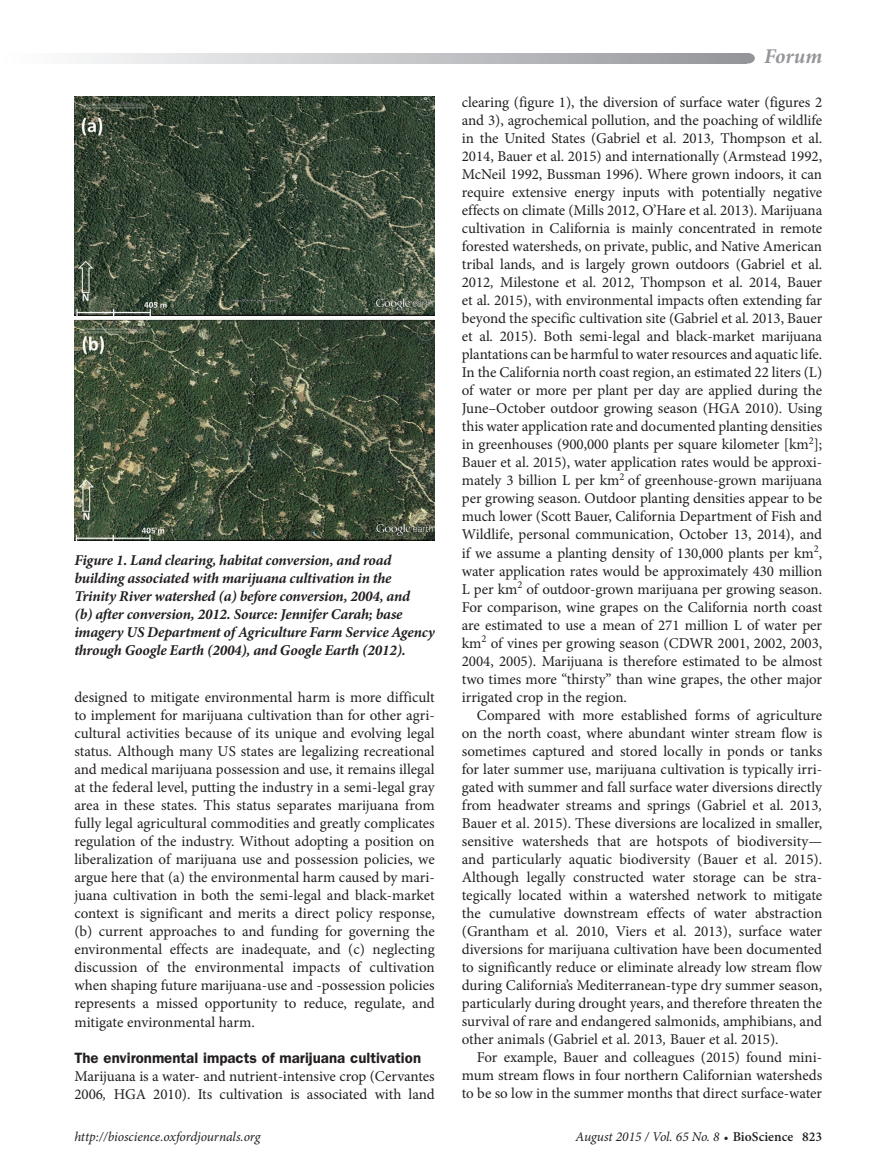
<style>
.page{position:relative;width:894px;height:1174px;background:#fff}
.page>*{position:absolute;margin:0;border:0;box-sizing:border-box;transform-origin:0 0}
.RH{font:italic 700 21px "Minion Pro";letter-spacing:-.005em;color:#939598}
.Para{font:15px/18px "Minion Pro";color:#231f20;text-align:justify}
.ParaFL{font:15px/18px "Minion Pro";letter-spacing:-.005em;color:#231f20}
.FigCaption{font:italic 700 15px/18px "Minion Pro";letter-spacing:-.015em;color:#231f20}
.t1{font:600 15px "ITC Franklin Gothic Std";color:#231f20}
.t2{font:italic 13.5px "Minion Pro";letter-spacing:-.005em;color:#231f20}
.s1{font-style:italic}
.s2{font-weight:600;font-style:normal;font-size:12px}
.s3{font-weight:600;font-style:normal}
</style>
<div class="page">
<svg style="left:83px;top:53px;width:661px;height:11px;background:#c5c6c8"></svg>
<div style="left:740px;top:53px;width:14px;height:11px;background:#939598;border-radius:50%"></div>
<img style="left:74px;top:97px;width:360px;height:444px">
<p class="FigCaption" style="left:74px;top:551px;width:362px">Figure 1. Land clearing, habitat conversion, and road building associated with marijuana cultivation in the Trinity River watershed (a) before conversion, 2004, and<br>(b) after conversion, 2012. Source: Jennifer Carah; base imagery US Department of Agriculture Farm Service Agency through Google Earth (2004), and Google Earth (2012).</p>
<p class="Para" style="left:74px;top:688px;width:362px">designed to mitigate environmental harm is more difficult to implement for marijuana cultivation than for other agri&shy;cultural activities because of its unique and evolving legal status. Although many US states are legalizing recreational and medical marijuana possession and use, it remains illegal at the federal level, putting the industry in a semi-legal gray area in these states. This status separates marijuana from fully legal agricultural commodities and greatly complicates regulation of the industry. Without adopting a position on liberalization of marijuana use and possession policies, we argue here that (a) the environmental harm caused by mari&shy;juana cultivation in both the semi-legal and black-market context is significant and merits a direct policy response, (b) current approaches to and funding for governing the environmental effects are inadequate, and (c) neglecting discussion of the environmental impacts of cultivation when shaping future marijuana-use and -possession policies represents a missed opportunity to reduce, regulate, and mitigate environmental harm.</p>
<h1 class="t1" style="left:74px;top:1048px;width:348px">The environmental impacts of marijuana cultivation</h1>
<p class="ParaFL" style="left:74px;top:1066px;width:362px">Marijuana is a water- and nutrient-intensive crop (Cervantes<br>2006<span class="s1">,</span> HGA 2010). Its cultivation is associated with land</p>
<p class="RH" style="left:763px;top:41px;width:59px">Forum</p>
<p class="ParaFL" style="left:461px;top:94px;width:362px;text-align:justify">clearing (figure 1), the diversion of surface water (figures 2 and 3), agrochemical pollution, and the poaching of wildlife in the United States (Gabriel et al. 2013<span class="s1">,</span> Thompson et al.<br>2014, Bauer et al. 2015) and internationally (Armstead 1992, McNeil 1992, Bussman 1996). Where grown indoors, it can require extensive energy inputs with potentially negative effects on climate (Mills 2012, O’Hare et al. 2013). Marijuana cultivation in California is mainly concentrated in remote forested watersheds, on private, public, and Native American tribal lands, and is largely grown outdoors (Gabriel et al.<br>2012<span class="s1">,</span> Milestone et al. 2012, Thompson et al. 2014, Bauer et al. 2015), with environmental impacts often extending far beyond the specific cultivation site (Gabriel et al. 2013, Bauer et al. 2015). Both semi-legal and black-market marijuana plantations can be harmful to water resources and aquatic life.<br>In the California north coast region, an estimated 22 liters (L) of water or more per plant per day are applied during the June–October outdoor growing season (HGA 2010). Using this water application rate and documented planting densities in greenhouses (900,000 plants per square kilometer [km<sup>2</sup>]; Bauer et al. 2015), water application rates would be approxi&shy;mately 3 billion L per km<sup>2</sup> of greenhouse-grown marijuana per growing season. Outdoor planting densities appear to be much lower (Scott Bauer, California Department of Fish and Wildlife, personal communication, October 13, 2014), and if we assume a planting density of 130,000 plants per km<sup>2</sup>, water application rates would be approximately 430 million L per km<sup>2</sup> of outdoor-grown marijuana per growing season.<br>For comparison, wine grapes on the California north coast are estimated to use a mean of 271 million L of water per km<sup>2</sup> of vines per growing season (CDWR 2001, 2002, 2003, 2004, 2005). Marijuana is therefore estimated to be almost two times more “thirsty” than wine grapes, the other major irrigated crop in the region.</p>
<p class="Para" style="left:461px;top:706px;width:362px;text-indent:15px">Compared with more established forms of agriculture on the north coast, where abundant winter stream flow is sometimes captured and stored locally in ponds or tanks for later summer use, marijuana cultivation is typically irri&shy;gated with summer and fall surface water diversions directly from headwater streams and springs (Gabriel et al. 2013<span class="s1">, </span>Bauer et al. 2015). These diversions are localized in smaller, sensitive watersheds that are hotspots of biodiversity— and particularly aquatic biodiversity (Bauer et al. 2015).<br>Although legally constructed water storage can be stra&shy;tegically located within a watershed network to mitigate the cumulative downstream effects of water abstraction (Grantham et al. 2010, Viers et al. 2013), surface water diversions for marijuana cultivation have been documented to significantly reduce or eliminate already low stream flow during California’s Mediterranean-type dry summer season, particularly during drought years, and therefore threaten the survival of rare and endangered salmonids, amphibians, and other animals (Gabriel et al. 2013<span class="s1">,</span> Bauer et al. 2015).</p>
<p class="Para" style="left:461px;top:1048px;width:362px;text-indent:15px">For example, Bauer and colleagues (2015) found mini&shy;mum stream flows in four northern Californian watersheds to be so low in the summer months that direct surface-water</p>
<p class="t2" style="left:74px;top:1128px;width:187px">http://bioscience.oxfordjournals.org</p>
<p class="t2" style="left:575px;top:1128px;width:248px">August 2015 / Vol. 65 No. 8 <span class="s2">•</span> <span class="s3">BioScience 823</span></p>
</div>
